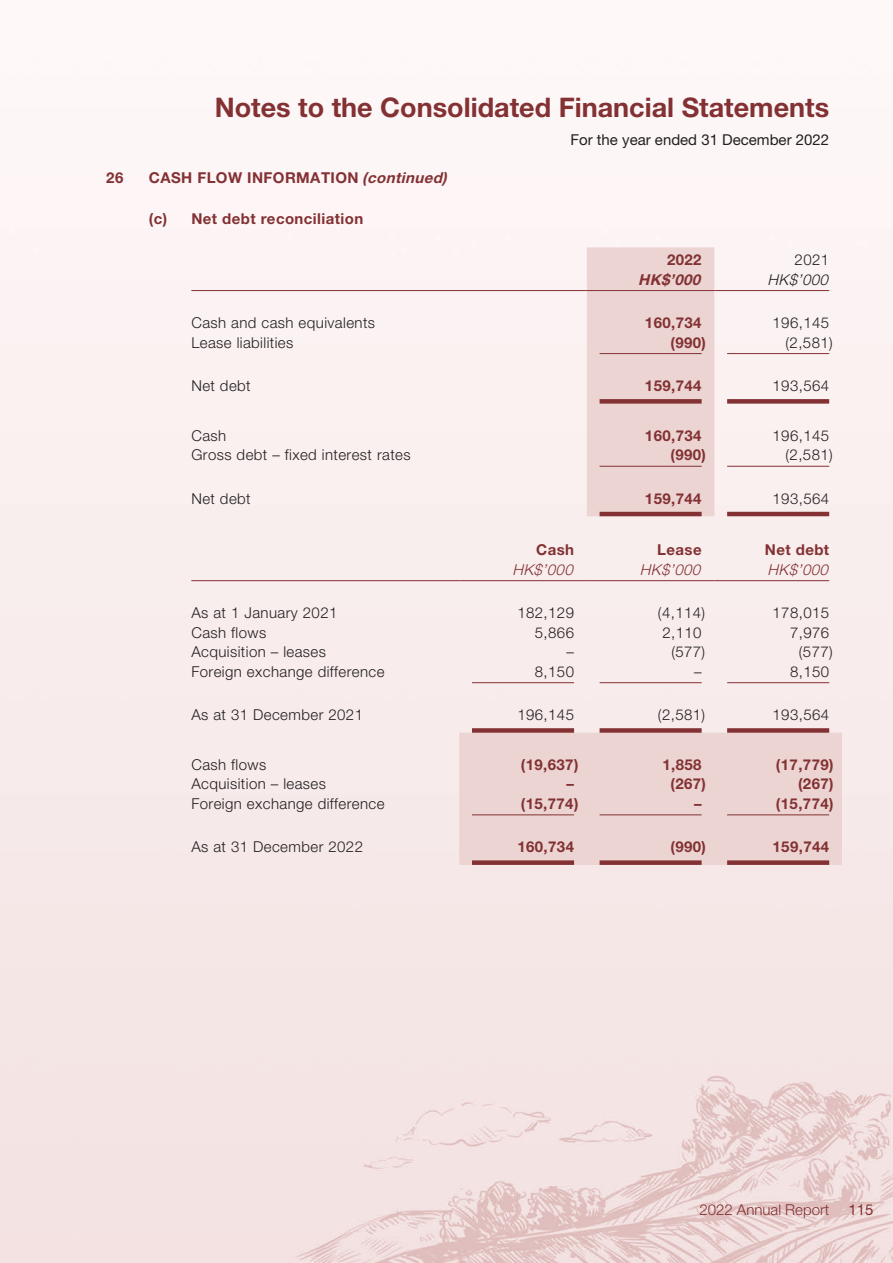
<style>
.page{position:relative;width:893px;height:1263px;background:#fff}
.page>*{position:absolute;margin:0;border:0;box-sizing:border-box;transform-origin:0 0}
.t1{font:700 27px "Helvetica Neue LT Std";color:#833133}
._50_Table_Body{font:300 15px "Helvetica Neue LT Std";letter-spacing:.03em;color:#231f20}
._50_Table_Body-2{font:700 15px "Helvetica Neue LT Std";letter-spacing:.03em;color:#833133}
._01_Heading_1{font:700 15px "Helvetica Neue LT Std";letter-spacing:.03em;color:#833133}
.t2{font:15px "Helvetica Neue LT Std";color:#231f20}
._02_Heading_2{font:700 15px "Helvetica Neue LT Std";letter-spacing:.03em;color:#833133}
._50_Table_Body-3{font:italic 300 15px "Helvetica Neue LT Std";color:#833133}
.t3{font:300 15px "Helvetica Neue LT Std";color:#833133}
._50_Table_Body-4{font:italic 700 15px "Helvetica Neue LT Std";color:#833133}
._50_Table_Body-5{font:italic 300 15px "Helvetica Neue LT Std";color:#231f20}
.t4{font:15px "Helvetica Neue LT Std";color:#833133}
.s1{font-style:italic}
</style>
<div class="page">
<img style="left:0;top:226px;width:893px;height:1037px">
<div style="left:587px;top:247px;width:127px;height:269px;background:#ebd4d2"></div>
<hr style="left:191px;top:290px;width:396px;height:1px;background:#833133">
<hr style="left:587px;top:290px;width:127px;height:1px;background:#833133">
<hr style="left:714px;top:290px;width:115px;height:1px;background:#833133">
<hr style="left:600px;top:353px;width:102px;height:1px;background:#833133">
<hr style="left:727px;top:353px;width:102px;height:1px;background:#833133">
<div style="left:600px;top:399px;width:102px;height:5px;background:#833133"></div>
<div style="left:727px;top:399px;width:102px;height:5px;background:#833133"></div>
<hr style="left:600px;top:466px;width:102px;height:1px;background:#833133">
<hr style="left:727px;top:466px;width:102px;height:1px;background:#833133">
<hr style="left:600px;top:512px;width:102px;height:4px;background:#833133">
<hr style="left:727px;top:512px;width:102px;height:4px;background:#833133">
<div style="left:459px;top:733px;width:383px;height:132px;background:#ebd4d2"></div>
<hr style="left:191px;top:580px;width:268px;height:1px;background:#833133">
<hr style="left:459px;top:580px;width:128px;height:1px;background:#833133">
<hr style="left:587px;top:580px;width:127px;height:1px;background:#833133">
<hr style="left:714px;top:580px;width:115px;height:1px;background:#833133">
<hr style="left:472px;top:682px;width:102px;height:1px;background:#833133">
<hr style="left:600px;top:682px;width:102px;height:1px;background:#833133">
<hr style="left:727px;top:682px;width:102px;height:1px;background:#833133">
<div style="left:472px;top:728px;width:102px;height:5px;background:#833133"></div>
<div style="left:600px;top:728px;width:102px;height:5px;background:#833133"></div>
<div style="left:727px;top:728px;width:102px;height:5px;background:#833133"></div>
<hr style="left:472px;top:814px;width:102px;height:1px;background:#833133">
<hr style="left:600px;top:814px;width:102px;height:1px;background:#833133">
<hr style="left:727px;top:814px;width:102px;height:1px;background:#833133">
<div style="left:472px;top:860px;width:102px;height:5px;background:#833133"></div>
<div style="left:600px;top:860px;width:102px;height:5px;background:#833133"></div>
<div style="left:727px;top:860px;width:102px;height:5px;background:#833133"></div>
<h1 class="t1" style="left:215px;top:91px;width:616px">Notes to the Consolidated Financial Statements</h1>
<p class="_01_Heading_1" style="left:106px;top:169px;width:19px">26</p>
<p class="_01_Heading_1" style="left:149px;top:169px;width:299px">CASH FLOW INFORMATION <span class="s1">(continued)</span></p>
<p class="_02_Heading_2" style="left:149px;top:210px;width:216px">(c) Net debt reconciliation</p>
<p class="t2" style="left:570px;top:130px;width:260px">For the year ended 31 December 2022</p>
<p class="_50_Table_Body-2" style="left:667px;top:250px;width:36px">2022</p>
<p class="_50_Table_Body" style="left:795px;top:250px;width:36px">2021</p>
<p class="_50_Table_Body-4" style="left:638px;top:270px;width:68px">HK$’000</p>
<p class="_50_Table_Body-5" style="left:767px;top:270px;width:66px">HK$’000</p>
<p class="_50_Table_Body" style="left:191px;top:313px;width:185px">Cash and cash equivalents</p>
<p class="_50_Table_Body-2" style="left:645px;top:313px;width:58px">160,734</p>
<p class="_50_Table_Body" style="left:772px;top:313px;width:58px">196,145</p>
<p class="_50_Table_Body" style="left:191px;top:333px;width:103px">Lease liabilities</p>
<p class="_50_Table_Body-2" style="left:670px;top:333px;width:37px">(990)</p>
<p class="_50_Table_Body" style="left:785px;top:333px;width:49px">(2,581)</p>
<p class="_50_Table_Body" style="left:191px;top:377px;width:61px">Net debt</p>
<p class="_50_Table_Body-2" style="left:645px;top:376px;width:58px">159,744</p>
<p class="_50_Table_Body" style="left:772px;top:377px;width:58px">193,564</p>
<p class="_50_Table_Body" style="left:191px;top:426px;width:36px">Cash</p>
<p class="_50_Table_Body-2" style="left:645px;top:426px;width:58px">160,734</p>
<p class="_50_Table_Body" style="left:772px;top:426px;width:58px">196,145</p>
<p class="_50_Table_Body" style="left:191px;top:446px;width:221px">Gross debt – fixed interest rates</p>
<p class="_50_Table_Body-2" style="left:670px;top:446px;width:37px">(990)</p>
<p class="_50_Table_Body" style="left:785px;top:446px;width:49px">(2,581)</p>
<p class="_50_Table_Body" style="left:191px;top:489px;width:61px">Net debt</p>
<p class="_50_Table_Body-2" style="left:645px;top:489px;width:58px">159,744</p>
<p class="_50_Table_Body" style="left:772px;top:489px;width:58px">193,564</p>
<p class="_50_Table_Body-2" style="left:536px;top:540px;width:39px">Cash</p>
<p class="_50_Table_Body-2" style="left:657px;top:540px;width:46px">Lease</p>
<p class="_50_Table_Body-2" style="left:765px;top:540px;width:66px">Net debt</p>
<p class="_50_Table_Body-3" style="left:512px;top:560px;width:66px">HK$’000</p>
<p class="_50_Table_Body-3" style="left:640px;top:560px;width:66px">HK$’000</p>
<p class="_50_Table_Body-3" style="left:767px;top:560px;width:66px">HK$’000</p>
<p class="_50_Table_Body" style="left:191px;top:604px;width:148px">As at 1 January 2021</p>
<p class="_50_Table_Body" style="left:517px;top:604px;width:58px">182,129</p>
<p class="_50_Table_Body" style="left:658px;top:604px;width:49px">(4,114)</p>
<p class="_50_Table_Body" style="left:772px;top:604px;width:58px">178,015</p>
<p class="_50_Table_Body" style="left:191px;top:623px;width:76px">Cash flows</p>
<p class="_50_Table_Body" style="left:535px;top:623px;width:41px">5,866</p>
<p class="_50_Table_Body" style="left:662px;top:623px;width:41px">2,110</p>
<p class="_50_Table_Body" style="left:790px;top:623px;width:41px">7,976</p>
<p class="_50_Table_Body" style="left:191px;top:643px;width:136px">Acquisition – leases</p>
<p class="_50_Table_Body" style="left:567px;top:643px;width:9px">–</p>
<p class="_50_Table_Body" style="left:671px;top:643px;width:35px">(577)</p>
<p class="_50_Table_Body" style="left:799px;top:643px;width:35px">(577)</p>
<p class="_50_Table_Body" style="left:191px;top:662px;width:195px">Foreign exchange difference</p>
<p class="_50_Table_Body" style="left:535px;top:662px;width:41px">8,150</p>
<p class="_50_Table_Body" style="left:694px;top:662px;width:9px">–</p>
<p class="_50_Table_Body" style="left:790px;top:662px;width:41px">8,150</p>
<p class="_50_Table_Body" style="left:191px;top:706px;width:173px">As at 31 December 2021</p>
<p class="_50_Table_Body" style="left:517px;top:706px;width:58px">196,145</p>
<p class="_50_Table_Body" style="left:658px;top:706px;width:49px">(2,581)</p>
<p class="_50_Table_Body" style="left:772px;top:706px;width:58px">193,564</p>
<p class="_50_Table_Body" style="left:191px;top:755px;width:76px">Cash flows</p>
<p class="_50_Table_Body-2" style="left:521px;top:755px;width:59px">(19,637)</p>
<p class="_50_Table_Body-2" style="left:662px;top:755px;width:41px">1,858</p>
<p class="_50_Table_Body-2" style="left:776px;top:755px;width:59px">(17,779)</p>
<p class="_50_Table_Body" style="left:191px;top:775px;width:136px">Acquisition – leases</p>
<p class="_50_Table_Body-2" style="left:567px;top:775px;width:9px">–</p>
<p class="_50_Table_Body-2" style="left:670px;top:775px;width:37px">(267)</p>
<p class="_50_Table_Body-2" style="left:798px;top:775px;width:37px">(267)</p>
<p class="_50_Table_Body" style="left:191px;top:794px;width:195px">Foreign exchange difference</p>
<p class="_50_Table_Body-2" style="left:521px;top:794px;width:59px">(15,774)</p>
<p class="_50_Table_Body-2" style="left:694px;top:794px;width:9px">–</p>
<p class="_50_Table_Body-2" style="left:776px;top:794px;width:59px">(15,774)</p>
<p class="_50_Table_Body" style="left:191px;top:838px;width:173px">As at 31 December 2022</p>
<p class="_50_Table_Body-2" style="left:517px;top:838px;width:58px">160,734</p>
<p class="_50_Table_Body-2" style="left:670px;top:838px;width:37px">(990)</p>
<p class="_50_Table_Body-2" style="left:772px;top:838px;width:58px">159,744</p>
<p class="t3" style="left:699px;top:1201px;width:131px">2022 Annual Report</p>
<p class="t4" style="left:849px;top:1200px;width:27px">115</p>
</div>
